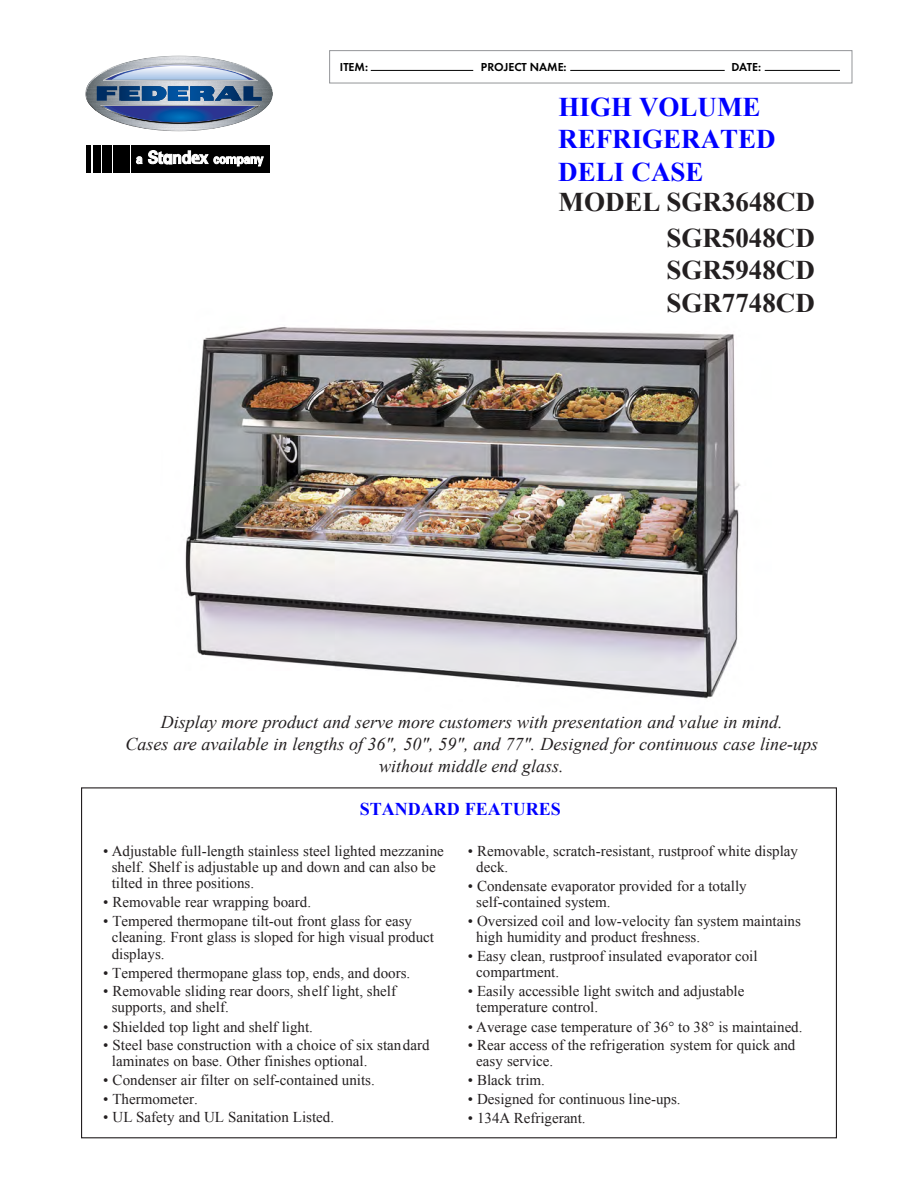
<style>
.page{position:relative;width:918px;height:1188px;background:#fff}
.page>*{position:absolute;margin:0;border:0;box-sizing:border-box;transform-origin:0 0}
.t1{font:700 27px/32.4px "Times New Roman";color:#231f20;text-align:justify}
.t2{font:700 27px/32.4px "Times New Roman";color:#00f}
.t3{font:italic 18px/21.6px "Times New Roman";color:#231f20;text-align:center}
.t4{font:700 18px "Times New Roman";color:#00f}
.t5{font:15px/15.9px "Times New Roman";color:#231f20}
.t6{font:600 12px "Futura T";color:#000}
.s1{font-style:inherit}
</style>
<div class="page">
<div style="left:27px;top:122px;width:27px;height:26px;border:2px solid #fff;border-radius:50%"></div>
<div style="left:27px;top:580px;width:27px;height:28px;border:2px solid #fff;border-radius:50%"></div>
<div style="left:27px;top:1040px;width:27px;height:26px;border:2px solid #fff;border-radius:50%"></div>
<div style="left:131px;top:145px;width:139px;height:28px;background:#000"></div>
<div style="left:113px;top:145px;width:16px;height:28px;background:#000"></div>
<div style="left:102px;top:145px;width:10px;height:28px;background:#000"></div>
<div style="left:93px;top:145px;width:8px;height:28px;background:#000"></div>
<div style="left:86px;top:145px;width:5px;height:28px;background:#000"></div>
<svg style="left:136px;top:150px;width:128px;height:16px"></svg>
<svg style="left:85px;top:56px;width:188px;height:76px"></svg>
<div style="left:329px;top:50px;width:523px;height:33px;border:1px solid #939598"></div>
<hr style="left:371px;top:70px;width:102px;height:1px;background:#000">
<hr style="left:570px;top:70px;width:155px;height:1px;background:#000">
<hr style="left:765px;top:70px;width:75px;height:1px;background:#000">
<img style="left:185px;top:327px;width:556px;height:372px">
<p class="t6" style="left:340px;top:60px;width:30px">ITEM:</p>
<p class="t6" style="left:481px;top:60px;width:87px">PROJECT NAME:</p>
<p class="t6" style="left:731px;top:60px;width:31px">DATE:</p>
<h1 class="t2" style="left:558px;top:90px;width:219px">HIGH VOLUME<br>REFRIGERATED<br>DELI CASE</h1>
<h1 class="t1" style="left:559px;top:185px;width:258px">MODEL SGR3648CD</h1>
<h1 class="t1" style="left:666px;top:221px;width:150px">SGR5048CD SGR5948CD SGR7748CD</h1>
<p class="t3" style="left:125px;top:711px;width:694px">Display more product and serve more customers with presentation and value in mind.<br>Cases are available in lengths of 36", 50", 59", and 77". Designed for continuous case line-ups without middle end glass.</p>
<p class="t4" style="left:360px;top:796px;width:202px">STANDARD FEATURES</p>
<p class="t5" style="left:112px;top:843px;width:334px;text-indent:-9px"><span class="s1">•</span> Adjustable full-length stainless steel lighted mezzanine shelf. Shelf is adjustable up and down and can also be tilted in three positions.</p>
<p class="t5" style="left:103px;top:894px;width:209px"><span class="s1">•</span> Removable rear wrapping board.</p>
<p class="t5" style="left:112px;top:913px;width:324px;text-indent:-8px"><span class="s1">•</span> Tempered thermopane tilt-out front glass for easy cleaning. Front glass is sloped for high visual product displays.</p>
<p class="t5" style="left:103px;top:965px;width:309px"><span class="s1">•</span> Tempered thermopane glass top, ends, and doors.</p>
<p class="t5" style="left:112px;top:983px;width:286px;text-indent:-9px"><span class="s1">•</span> Removable sliding rear doors, shelf light, shelf supports, and shelf.</p>
<p class="t5" style="left:103px;top:1018px;width:211px"><span class="s1">•</span> Shielded top light and shelf light.</p>
<p class="t5" style="left:112px;top:1037px;width:319px;text-indent:-9px"><span class="s1">•</span> Steel base construction with a choice of six standard laminates on base. Other finishes optional.</p>
<p class="t5" style="left:103px;top:1072px;width:273px"><span class="s1">•</span> Condenser air filter on self-contained units.</p>
<p class="t5" style="left:103px;top:1091px;width:96px"><span class="s1">•</span> Thermometer.</p>
<p class="t5" style="left:103px;top:1109px;width:232px"><span class="s1">•</span> UL Safety and UL Sanitation Listed.</p>
<p class="t5" style="left:476px;top:844px;width:323px;line-height:15.3px;text-indent:-9px"><span class="s1">•</span> Removable, scratch-resistant, rustproof white display deck.</p>
<p class="t5" style="left:476px;top:878px;width:272px;text-indent:-9px"><span class="s1">•</span> Condensate evaporator provided for a totally self-contained system.</p>
<p class="t5" style="left:476px;top:913px;width:326px;text-indent:-9px"><span class="s1">•</span> Oversized coil and low-velocity fan system maintains high humidity and product freshness.</p>
<p class="t5" style="left:476px;top:948px;width:283px;text-indent:-9px"><span class="s1">•</span> Easy clean, rustproof insulated evaporator coil compartment.</p>
<p class="t5" style="left:476px;top:983px;width:270px;text-indent:-9px"><span class="s1">•</span> Easily accessible light switch and adjustable temperature control.</p>
<p class="t5" style="left:468px;top:1018px;width:336px"><span class="s1">•</span> Average case temperature of 36° to 38° is maintained.</p>
<p class="t5" style="left:476px;top:1037px;width:321px;text-indent:-9px"><span class="s1">•</span> Rear access of the refrigeration system for quick and easy service.</p>
<p class="t5" style="left:468px;top:1072px;width:79px"><span class="s1">•</span> Black trim.</p>
<p class="t5" style="left:468px;top:1091px;width:215px"><span class="s1">•</span> Designed for continuous line-ups.</p>
<p class="t5" style="left:468px;top:1110px;width:120px"><span class="s1">•</span> 134A Refrigerant.</p>
</div>
